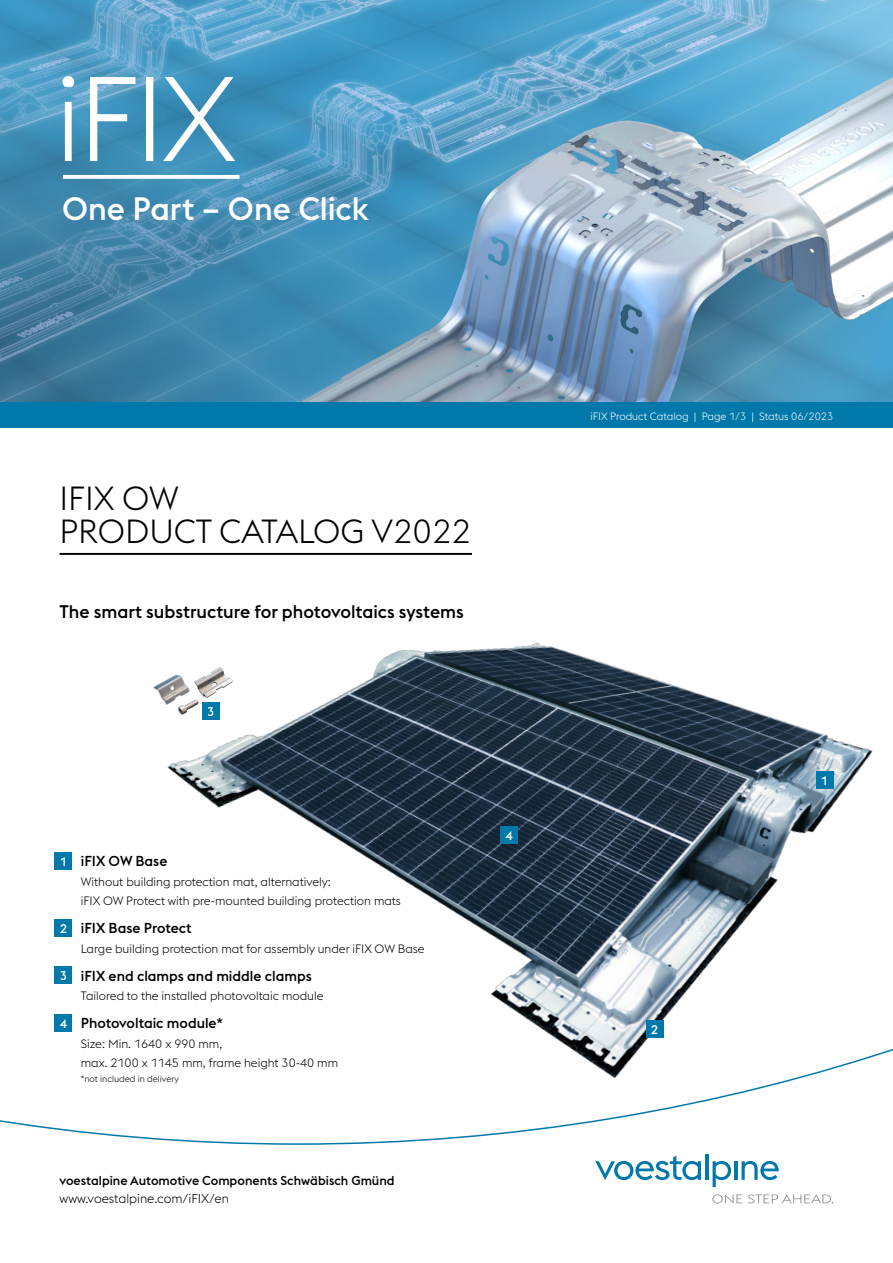
<style>
.page{position:relative;width:893px;height:1263px;background:#fff}
.page>*{position:absolute;margin:0;border:0;box-sizing:border-box;transform-origin:0 0}
.t1{font:300 33px/33px "voestalpine";color:#000}
.t2{font:500 31.95px "voestalpine";letter-spacing:-.005em;color:#fff}
.t3{font:500 18px "voestalpine";color:#000}
.t4{font:500 14.25px "voestalpine";color:#000}
.t5{font:500 12.75px "voestalpine";color:#000}
.t6{font:300 12.75px "voestalpine";color:#000}
.t7{font:500 12.45px "voestalpine";color:#fff}
.t8{font:300 12px/19.5px "voestalpine";color:#000}
.t9{font:300 10.5px "voestalpine";color:#fff}
.t10{font:300 9px "voestalpine";color:#000}
</style>
<div class="page">
<svg style="left:712px;top:1199px;width:30px;height:4px"></svg>
<svg style="left:748px;top:1199px;width:85px;height:4px"></svg>
<img style="left:0;top:0;width:893px;height:402px">
<div style="left:0;top:402px;width:893px;height:25px;background:#0078aa"></div>
<svg style="left:63px;top:175px;width:176px;height:4px"></svg>
<svg style="left:62px;top:76px;width:173px;height:85px"></svg>
<hr style="left:60px;top:553px;width:412px;height:2px;background:#000">
<img style="left:132px;top:552px;width:761px;height:647px">
<div style="left:55px;top:852px;width:17px;height:18px;background:#0078aa"></div>
<div style="left:55px;top:919px;width:17px;height:18px;background:#0078aa"></div>
<div style="left:55px;top:966px;width:17px;height:18px;background:#0078aa"></div>
<div style="left:55px;top:1014px;width:17px;height:18px;background:#0078aa"></div>
<img style="left:163px;top:691px;width:48px;height:32px">
<img style="left:194px;top:666px;width:41px;height:33px">
<img style="left:152px;top:673px;width:41px;height:36px">
<div style="left:202px;top:702px;width:18px;height:18px;background:#0078aa"></div>
<div style="left:500px;top:826px;width:18px;height:18px;background:#0078aa"></div>
<div style="left:646px;top:1020px;width:17px;height:18px;background:#0078aa"></div>
<div style="left:816px;top:771px;width:17px;height:17px;background:#0078aa"></div>
<h2 class="t2" style="left:62px;top:189px;width:308px">One Part – One Click</h2>
<h1 class="t1" style="left:60px;top:482px;width:413px">IFIX OW<br>PRODUCT CATALOG V2022</h1>
<h3 class="t3" style="left:60px;top:601px;width:406px">The smart substructure for photovoltaics systems</h3>
<p class="t7" style="left:207px;top:704px;width:9px">3</p>
<p class="t7" style="left:60px;top:854px;width:9px">1</p>
<p class="t7" style="left:60px;top:921px;width:9px">2</p>
<p class="t7" style="left:60px;top:968px;width:9px">3</p>
<p class="t7" style="left:60px;top:1016px;width:9px">4</p>
<p class="t4" style="left:81px;top:852px;width:88px">iFIX OW Base</p>
<p class="t8" style="left:81px;top:872px;width:322px">Without building protection mat, alternatively:<br>iFIX OW Protect with pre-mounted building protection mats</p>
<p class="t4" style="left:81px;top:919px;width:112px">iFIX Base Protect</p>
<p class="t8" style="left:81px;top:939px;width:345px">Large building protection mat for assembly under iFIX OW Base</p>
<p class="t4" style="left:81px;top:967px;width:232px">iFIX end clamps and middle clamps</p>
<p class="t8" style="left:81px;top:986px;width:244px">Tailored to the installed photovoltaic module</p>
<p class="t4" style="left:81px;top:1014px;width:144px">Photovoltaic module*</p>
<p class="t8" style="left:81px;top:1034px;width:259px">Size: Min. 1640 x 990 mm,<br>max. 2100 x 1145 mm, frame height 30-40 mm</p>
<p class="t10" style="left:81px;top:1074px;width:100px">*not included in delivery</p>
<p class="t5" style="left:60px;top:1173px;width:337px">voestalpine Automotive Components Schwäbisch Gmünd</p>
<p class="t6" style="left:60px;top:1191px;width:171px">www.voestalpine.com/iFIX/en</p>
<p class="t7" style="left:505px;top:828px;width:9px">4</p>
<p class="t9" style="left:591px;top:410px;width:244px">iFIX Product Catalog | Page 1/3 | Status 06/2023</p>
<p class="t7" style="left:651px;top:1022px;width:9px">2</p>
<p class="t7" style="left:821px;top:773px;width:9px">1</p>
</div>
